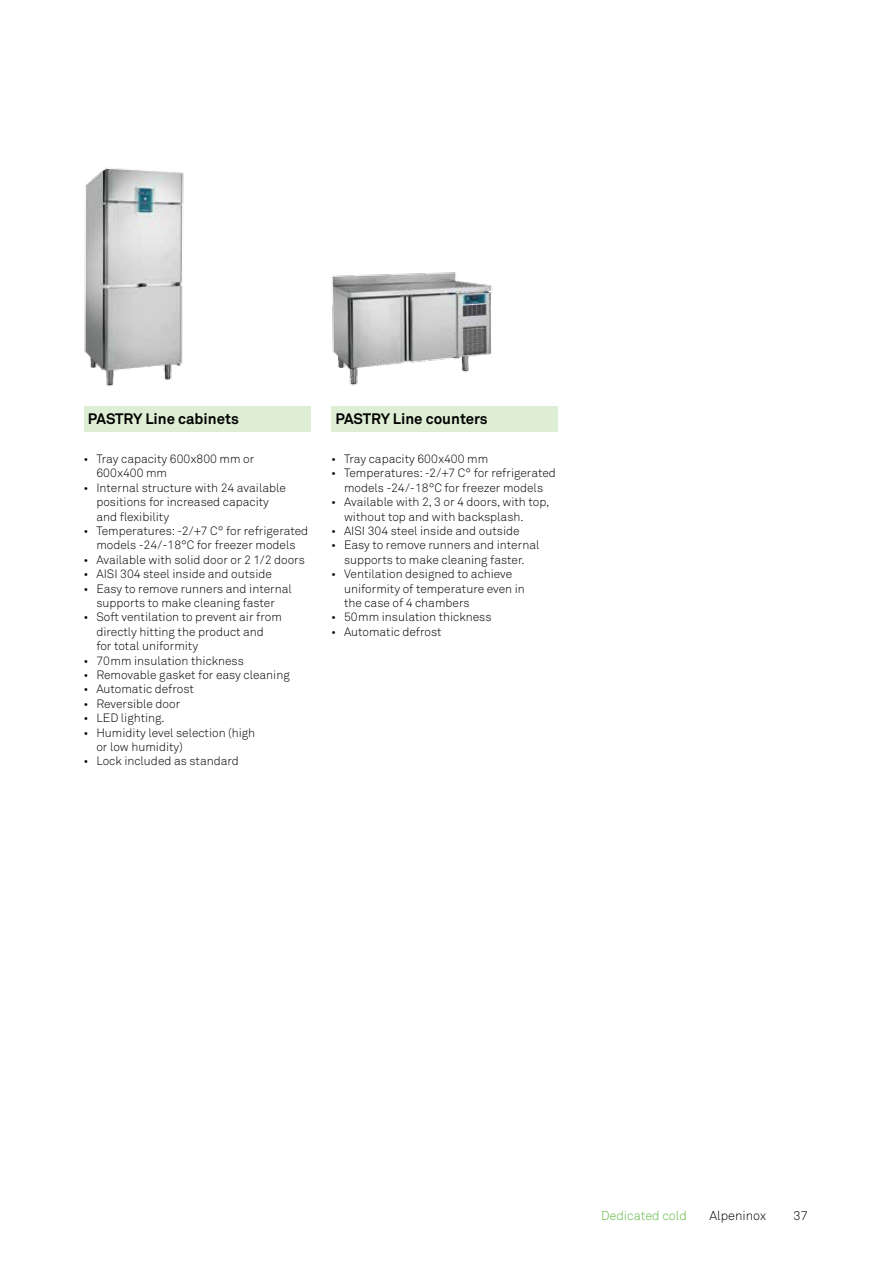
<style>
.page{position:relative;width:893px;height:1263px;background:#fff}
.page>*{position:absolute;margin:0;border:0;box-sizing:border-box;transform-origin:0 0}
.t1{font:700 15px "Akkurat Pro";color:#000}
.t2{font:300 12.75px "Akkurat Pro";color:#62bb46}
.t3{font:300 12.75px "Akkurat Pro";color:#000}
.t4{font:300 12px/14.4px "Akkurat Pro";color:#000}
</style>
<div class="page">
<div style="left:331px;top:406px;width:227px;height:25px;background:#deeed4"></div>
<div style="left:84px;top:406px;width:226px;height:25px;background:#deeed4"></div>
<img style="left:332px;top:272px;width:161px;height:114px">
<img style="left:84px;top:168px;width:100px;height:219px">
<p class="t1" style="left:88px;top:410px;width:152px">PASTRY Line cabinets</p>
<p class="t1" style="left:335px;top:410px;width:154px">PASTRY Line counters</p>
<p class="t4" style="left:96px;top:452px;width:159px;text-indent:-13px">• Tray capacity 600x800 mm or<br>600x400 mm</p>
<p class="t4" style="left:96px;top:480px;width:191px;text-indent:-13px">• Internal structure with 24 available positions for increased capacity and flexibility</p>
<p class="t4" style="left:84px;top:524px;width:226px;text-align:center">• Temperatures: -2/+7 C° for refrigerated models -24/-18°C for freezer models</p>
<p class="t4" style="left:84px;top:552px;width:223px">• Available with solid door or 2 1/2 doors</p>
<p class="t4" style="left:84px;top:567px;width:190px">• AISI 304 steel inside and outside</p>
<p class="t4" style="left:84px;top:581px;width:210px;text-align:center">• Easy to remove runners and internal supports to make cleaning faster</p>
<p class="t4" style="left:96px;top:610px;width:187px;text-indent:-13px">• Soft ventilation to prevent air from directly hitting the product and for total uniformity</p>
<p class="t4" style="left:84px;top:653px;width:162px">• 70mm insulation thickness</p>
<p class="t4" style="left:84px;top:668px;width:208px">• Removable gasket for easy cleaning</p>
<p class="t4" style="left:84px;top:682px;width:112px">• Automatic defrost</p>
<p class="t4" style="left:84px;top:696px;width:98px">• Reversible door</p>
<p class="t4" style="left:84px;top:711px;width:83px">• LED lighting.</p>
<p class="t4" style="left:96px;top:725px;width:160px;text-indent:-13px">• Humidity level selection (high or low humidity)</p>
<p class="t4" style="left:84px;top:754px;width:157px">• Lock included as standard</p>
<p class="t4" style="left:331px;top:452px;width:158px">• Tray capacity 600x400 mm</p>
<p class="t4" style="left:331px;top:466px;width:226px;text-align:center">• Temperatures: -2/+7 C° for refrigerated models -24/-18°C for freezer models</p>
<p class="t4" style="left:344px;top:495px;width:207px;text-indent:-13px">• Available with 2, 3 or 4 doors, with top, without top and with backsplash.</p>
<p class="t4" style="left:331px;top:524px;width:190px">• AISI 304 steel inside and outside</p>
<p class="t4" style="left:331px;top:538px;width:210px;text-align:center">• Easy to remove runners and internal supports to make cleaning faster.</p>
<p class="t4" style="left:344px;top:567px;width:182px;text-indent:-13px">• Ventilation designed to achieve uniformity of temperature even in the case of 4 chambers</p>
<p class="t4" style="left:331px;top:610px;width:162px">• 50mm insulation thickness</p>
<p class="t4" style="left:331px;top:624px;width:112px">• Automatic defrost</p>
<p class="t2" style="left:601px;top:1208px;width:87px">Dedicated cold</p>
<p class="t3" style="left:709px;top:1208px;width:58px">Alpeninox</p>
<p class="t3" style="left:793px;top:1208px;width:16px">37</p>
</div>
